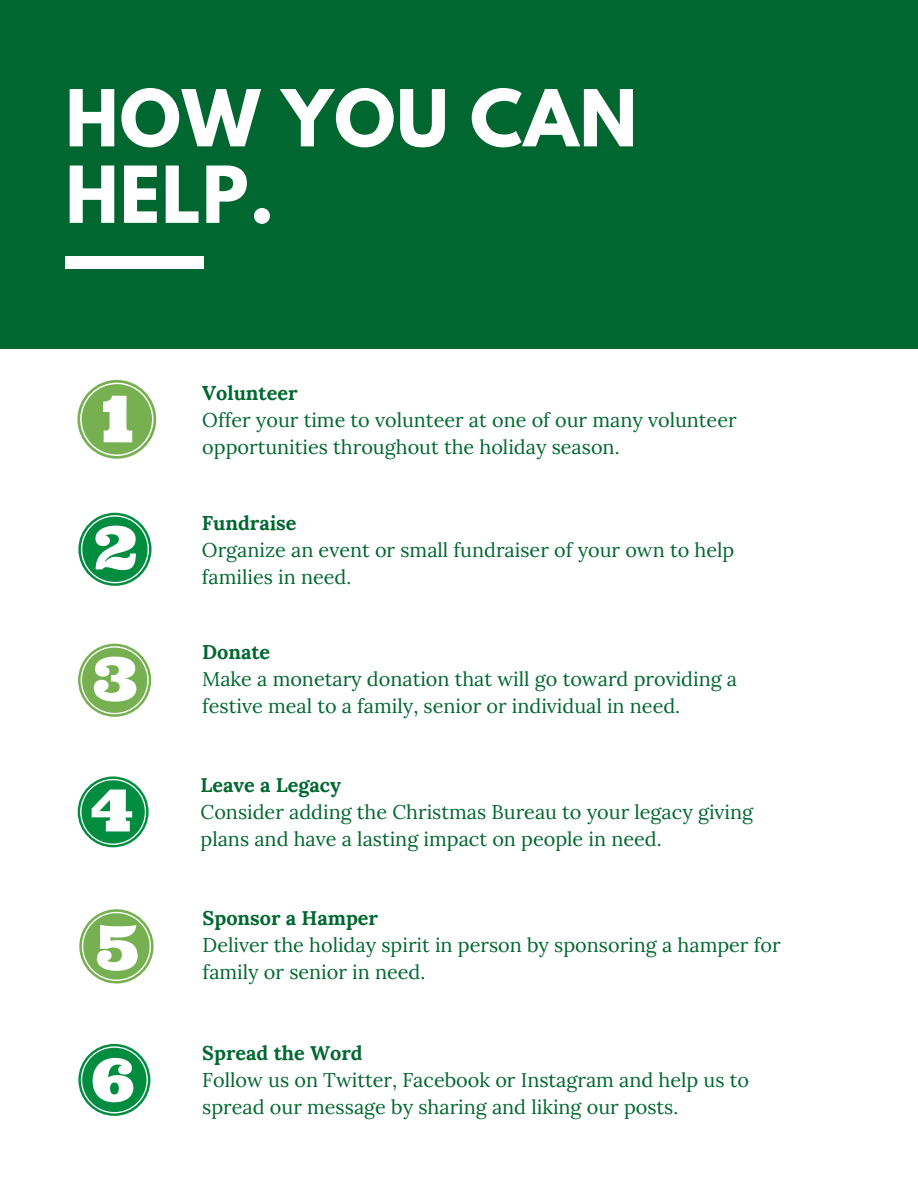
<style>
.page{position:relative;width:918px;height:1188px;background:#fff}
.page>*{position:absolute;margin:0;border:0;box-sizing:border-box;transform-origin:0 0}
.t1{font:700 69.45px/76.5px "League Spartan";letter-spacing:.02em;color:#fff}
.t2{font:19.8px/27px "Lora";color:#006730}
.t3{font:700 19.8px "Lora";color:#006730}
</style>
<div class="page">
<div style="left:0;top:0;width:918px;height:349px;background:#006730"></div>
<div style="left:66px;top:257px;width:138px;height:12px;background:#fff"></div>
<svg style="left:77px;top:380px;width:79px;height:79px"></svg>
<svg style="left:78px;top:513px;width:74px;height:73px"></svg>
<svg style="left:78px;top:644px;width:73px;height:73px"></svg>
<svg style="left:78px;top:776px;width:71px;height:71px"></svg>
<svg style="left:79px;top:909px;width:75px;height:75px"></svg>
<svg style="left:78px;top:1044px;width:72px;height:72px"></svg>
<h1 class="t1" style="left:66px;top:89px;width:573px">HOW YOU CAN<br>HELP.</h1>
<p class="t3" style="left:202px;top:380px;width:97px">Volunteer</p>
<p class="t2" style="left:202px;top:406px;width:536px">Offer your time to volunteer at one of our many volunteer opportunities throughout the holiday season.</p>
<p class="t3" style="left:202px;top:510px;width:96px">Fundraise</p>
<p class="t2" style="left:202px;top:536px;width:534px">Organize an event or small fundraiser of your own to help families in need.</p>
<p class="t3" style="left:202px;top:640px;width:70px">Donate</p>
<p class="t2" style="left:202px;top:666px;width:537px">Make a monetary donation that will go toward providing a festive meal to a family, senior or individual in need.</p>
<p class="t3" style="left:201px;top:772px;width:142px">Leave a Legacy</p>
<p class="t2" style="left:201px;top:798px;width:554px">Consider adding the Christmas Bureau to your legacy giving plans and have a lasting impact on people in need.</p>
<p class="t3" style="left:203px;top:905px;width:177px">Sponsor a Hamper</p>
<p class="t2" style="left:203px;top:932px;width:580px">Deliver the holiday spirit in person by sponsoring a hamper for family or senior in need.</p>
<p class="t3" style="left:202px;top:1040px;width:162px">Spread the Word</p>
<p class="t2" style="left:202px;top:1066px;width:548px">Follow us on Twitter, Facebook or Instagram and help us to spread our message by sharing and liking our posts.</p>
</div>
